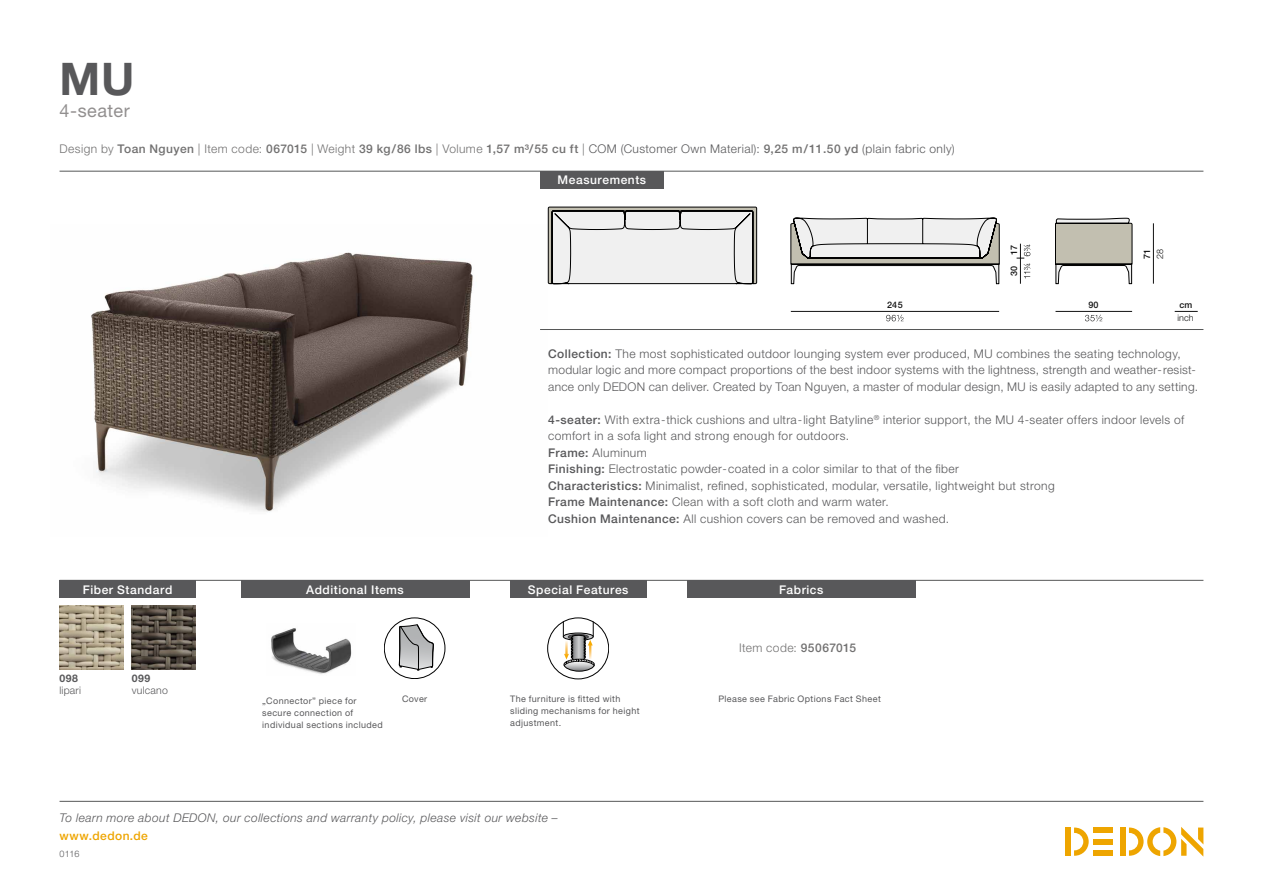
<style>
.page{position:relative;width:1263px;height:893px;background:#fff}
.page>*{position:absolute;margin:0;border:0;box-sizing:border-box;transform-origin:0 0}
.t1{font:700 45px "Helvetica Neue LT";color:#58585a}
.t2{font:18px "Helvetica Neue LT";letter-spacing:.03em;color:#928f8f}
.t3{font:300 12px/16.5px "Helvetica Neue LT";letter-spacing:.03em;color:#58585a}
.t4{font:500 12px "Helvetica Neue LT";letter-spacing:.035em;color:#727171}
.t5{font:italic 300 12px "Helvetica Neue LT";letter-spacing:.035em;color:#58585a}
.t6{font:500 12px "Helvetica Neue LT";letter-spacing:.045em;color:#fff}
.t7{font:300 12px "Helvetica Neue LT";letter-spacing:.035em;color:#727171}
.t8{font:500 12px "Helvetica Neue LT";letter-spacing:.035em;color:#eea500}
.t9{font:300 10.5px "Helvetica Neue LT";letter-spacing:.02em;color:#58585a}
.t10{font:700 10.5px "Helvetica Neue LT";letter-spacing:.04em;color:#58585a}
.t11{font:9px/12px "Helvetica Neue LT";letter-spacing:.04em;color:#58585a}
.t12{font:500 9px "Helvetica Neue LT";color:#121212}
.t13{font:300 9px "Helvetica Neue LT";color:#121212}
.t14{font:300 9px "Helvetica Neue LT";color:#58585a}
.s1{font-weight:300}
.s2{font-weight:300;color:#58585a}
.s3{font-weight:500}
</style>
<div class="page">
<div style="left:1120px;top:827px;width:5px;height:29px;background:#eea500"></div>
<div style="left:1094px;top:827px;width:19px;height:6px;background:#eea500"></div>
<div style="left:1094px;top:850px;width:19px;height:6px;background:#eea500"></div>
<div style="left:1094px;top:839px;width:19px;height:5px;background:#eea500"></div>
<svg style="left:1074px;top:827px;width:15px;height:29px"></svg>
<div style="left:1065px;top:827px;width:6px;height:29px;background:#eea500"></div>
<svg style="left:1129px;top:827px;width:74px;height:29px"></svg>
<hr style="left:60px;top:801px;width:1143px;height:1px;background:#565757">
<img style="left:91px;top:252px;width:382px;height:260px">
<hr style="left:60px;top:580px;width:1143px;height:1px;background:#565757">
<hr style="left:60px;top:171px;width:1143px;height:1px;background:#565757">
<hr style="left:540px;top:329px;width:663px;height:1px;background:#565757">
<div style="left:540px;top:171px;width:124px;height:17px;background:#58585a"></div>
<svg style="left:1175px;top:311px;width:23px;height:1px"></svg>
<svg style="left:1085px;top:315px;width:17px;height:6px"></svg>
<hr style="left:1055px;top:311px;width:77px;height:1px;background:#121212">
<hr style="left:1153px;top:223px;width:1px;height:61px;background:#121212">
<svg style="left:1016px;top:244px;width:14px;height:40px"></svg>
<svg style="left:886px;top:315px;width:17px;height:6px"></svg>
<hr style="left:791px;top:311px;width:208px;height:1px;background:#121212">
<svg style="left:1055px;top:217px;width:77px;height:67px"></svg>
<svg style="left:791px;top:218px;width:208px;height:67px"></svg>
<svg style="left:548px;top:206px;width:209px;height:79px"></svg>
<img style="left:60px;top:605px;width:63px;height:64px">
<img style="left:132px;top:605px;width:63px;height:64px">
<div style="left:241px;top:580px;width:228px;height:18px;background:#58585a"></div>
<div style="left:510px;top:580px;width:136px;height:18px;background:#58585a"></div>
<div style="left:687px;top:581px;width:228px;height:17px;background:#58585a"></div>
<div style="left:60px;top:580px;width:136px;height:18px;background:#58585a"></div>
<div style="left:547px;top:618px;width:62px;height:61px;border:1px solid #000;border-radius:50%"></div>
<svg style="left:563px;top:622px;width:32px;height:49px"></svg>
<img style="left:271px;top:628px;width:81px;height:46px">
<div style="left:384px;top:618px;width:61px;height:61px;border:1px solid #000;border-radius:50%"></div>
<svg style="left:399px;top:624px;width:35px;height:46px"></svg>
<h1 class="t1" style="left:60px;top:51px;width:77px">MU</h1>
<h2 class="t2" style="left:60px;top:100px;width:72px">4-seater</h2>
<p class="t4" style="left:60px;top:142px;width:897px"><span class="s1">Design by</span> Toan Nguyen <span class="s1">| Item code:</span> 067015 <span class="s1">| Weight</span> 39 kg/86 lbs <span class="s1">| Volume</span> 1,57 m³/55 cu ft <span class="s1">|</span> <span class="s2">COM (Customer Own Material):</span> 9,25 m/11.50 yd <span class="s2">(plain fabric only)</span></p>
<p class="t6" style="left:558px;top:173px;width:90px">Measurements</p>
<p class="t12" style="left:887px;top:300px;width:17px">245</p>
<p class="t12" style="left:1009px;top:276px;width:33px;rotate:-90deg">30 17</p>
<p class="t12" style="left:1088px;top:300px;width:12px">90</p>
<p class="t12" style="left:1142px;top:259px;width:12px;rotate:-90deg">71</p>
<p class="t13" style="left:1154px;top:259px;width:12px;rotate:-90deg">28</p>
<p class="t12" style="left:1179px;top:300px;width:14px">cm</p>
<p class="t13" style="left:1177px;top:312px;width:18px">inch</p>
<p class="t3" style="left:548px;top:345px;width:651px"><span class="s3">Collection:</span> The most sophisticated outdoor lounging system ever produced, MU combines the seating technology, modular logic and more compact proportions of the best indoor systems with the lightness, strength and weather-resist&shy;ance only DEDON can deliver. Created by Toan Nguyen, a master of modular design, MU is easily adapted to any setting.</p>
<p class="t3" style="left:548px;top:411px;width:637px"><span class="s3">4-seater:</span> With extra-thick cushions and ultra-light Batyline<sup>®</sup> interior support, the MU 4-seater offers indoor levels of comfort in a sofa light and strong enough for outdoors.<br><span class="s3">Frame:</span> Aluminum<br><span class="s3">Finishing:</span> Electrostatic powder-coated in a color similar to that of the fiber<br><span class="s3">Characteristics:</span> Minimalist, refined, sophisticated, modular, versatile, lightweight but strong<br><span class="s3">Frame Maintenance:</span> Clean with a soft cloth and warm water.<br><span class="s3">Cushion Maintenance:</span> All cushion covers can be removed and washed.</p>
<p class="t6" style="left:83px;top:582px;width:91px">Fiber Standard</p>
<p class="t6" style="left:306px;top:582px;width:99px">Additional Items</p>
<p class="t6" style="left:528px;top:582px;width:102px">Special Features</p>
<p class="t6" style="left:779px;top:582px;width:46px">Fabrics</p>
<p class="t10" style="left:60px;top:671px;width:20px">098</p>
<p class="t9" style="left:60px;top:684px;width:23px">lipari</p>
<p class="t10" style="left:132px;top:671px;width:20px">099</p>
<p class="t9" style="left:132px;top:684px;width:38px">vulcano</p>
<p class="t11" style="left:262px;top:695px;width:122px">„Connector” piece for secure connection of individual sections included</p>
<p class="t11" style="left:402px;top:693px;width:27px">Cover</p>
<p class="t11" style="left:510px;top:693px;width:131px">The furniture is fitted with sliding mechanisms for height adjustment.</p>
<p class="t5" style="left:60px;top:811px;width:500px">To learn more about DEDON, our collections and warranty policy, please visit our website –</p>
<p class="t8" style="left:60px;top:829px;width:90px">www.dedon.de</p>
<p class="t14" style="left:60px;top:848px;width:21px">0116</p>
<p class="t7" style="left:739px;top:640px;width:119px">Item code: <span class="s3">95067015</span></p>
<p class="t11" style="left:718px;top:693px;width:164px">Please see Fabric Options Fact Sheet</p>
</div>
